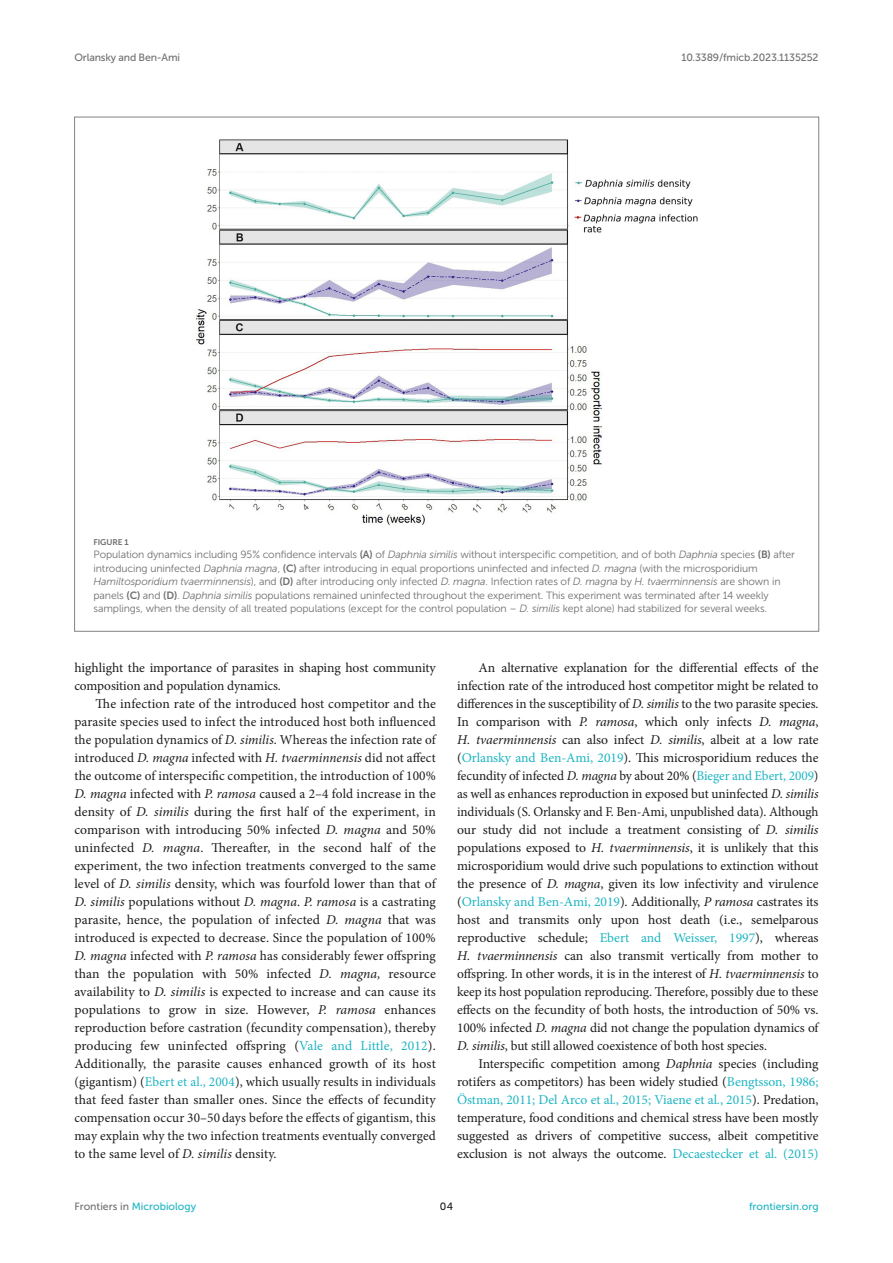
<style>
.page{position:relative;width:893px;height:1263px;background:#fff}
.page>*{position:absolute;margin:0;border:0;box-sizing:border-box;transform-origin:0 0}
.TEXT{font:13.5px/18px "Minion Pro";letter-spacing:-.005em;color:#1b1c1b;text-align:justify}
.TEXT_FLUSH{font:13.5px/18px "Minion Pro";letter-spacing:-.005em;color:#1b1c1b}
.FIG_LEG{font:10.5px/13.5px "Museo Sans 300";letter-spacing:-.01em;color:#706f70}
.t1{font:10.5px "Museo Sans 500";letter-spacing:-.015em;color:#706f70}
.t2{font:10.5px "Museo Sans 500";color:#1db5c3}
.t3{font:10.5px "Museo Sans 500";color:#1b1c1b}
.FIG_HD{font:8.25px "Museo Sans 700";letter-spacing:-.01em;color:#706f70}
.s1{font-family:"Museo Sans 700"}
.s2{font-style:italic}
.s3{color:#1db5c3}
.s4{color:#706f70}
</style>
<div class="page">
<img style="left:195px;top:139px;width:503px;height:386px">
<p class="t1" style="left:74px;top:51px;width:107px">Orlansky and Ben-Ami</p>
<p class="t1" style="left:681px;top:51px;width:139px">10.3389/fmicb.2023.1135252</p>
<p class="FIG_HD" style="left:94px;top:537px;width:37px">FIGURE 1</p>
<p class="FIG_LEG" style="left:94px;top:548px;width:703px">Population dynamics including 95% confidence intervals <span class="s1">(A)</span> of <span class="s2">Daphnia similis</span> without interspecific competition, and of both <span class="s2">Daphnia</span> species <span class="s1">(B)</span> after introducing uninfected <span class="s2">Daphnia magna</span>, <span class="s1">(C)</span> after introducing in equal proportions uninfected and infected <span class="s2">D. magna</span> (with the microsporidium <span class="s2">Hamiltosporidium tvaerminnensis</span>), and <span class="s1">(D)</span> after introducing only infected <span class="s2">D. magna</span>. Infection rates of <span class="s2">D. magna</span> by <span class="s2">H. tvaerminnensis</span> are shown in panels <span class="s1">(C)</span> and <span class="s1">(D)</span>. <span class="s2">Daphnia similis</span> populations remained uninfected throughout the experiment. This experiment was terminated after 14 weekly samplings, when the density of all treated populations (except for the control population – <span class="s2">D. similis</span> kept alone) had stabilized for several weeks.</p>
<p class="TEXT_FLUSH" style="left:74px;top:659px;width:363px">highlight the importance of parasites in shaping host community composition and population dynamics.</p>
<p class="TEXT" style="left:74px;top:695px;width:363px;text-indent:21px">The infection rate of the introduced host competitor and the parasite species used to infect the introduced host both influenced the population dynamics of <span class="s2">D. similis</span>. Whereas the infection rate of introduced <span class="s2">D. magna</span> infected with <span class="s2">H. tvaerminnensis</span> did not affect the outcome of interspecific competition, the introduction of 100% <span class="s2">D. magna</span> infected with <span class="s2">P. ramosa</span> caused a 2–4 fold increase in the density of <span class="s2">D. similis</span> during the first half of the experiment, in comparison with introducing 50% infected <span class="s2">D. magna</span> and 50% uninfected <span class="s2">D. magna</span>. Thereafter, in the second half of the experiment, the two infection treatments converged to the same level of <span class="s2">D. similis</span> density, which was fourfold lower than that of <span class="s2">D. similis</span> populations without <span class="s2">D. magna</span>. <span class="s2">P. ramosa</span> is a castrating parasite, hence, the population of infected <span class="s2">D. magna</span> that was introduced is expected to decrease. Since the population of 100% <span class="s2">D. magna</span> infected with <span class="s2">P. ramosa</span> has considerably fewer offspring than the population with 50% infected <span class="s2">D. magna,</span> resource availability to <span class="s2">D. similis</span> is expected to increase and can cause its populations to grow in size. However, <span class="s2">P. ramosa</span> enhances reproduction before castration (fecundity compensation), thereby producing few uninfected offspring (<span class="s3">Vale and Little, 2012</span>).<br>Additionally, the parasite causes enhanced growth of its host (gigantism) (<span class="s3">Ebert et al., 2004</span>), which usually results in individuals that feed faster than smaller ones. Since the effects of fecundity compensation occur 30–50 days before the effects of gigantism, this may explain why the two infection treatments eventually converged to the same level of <span class="s2">D. similis</span> density.</p>
<p class="TEXT" style="left:457px;top:659px;width:363px;text-indent:21px">An alternative explanation for the differential effects of the infection rate of the introduced host competitor might be related to differences in the susceptibility of <span class="s2">D. similis</span> to the two parasite species.<br>In comparison with <span class="s2">P. ramosa</span>, which only infects <span class="s2">D. magna</span>, <span class="s2">H. tvaerminnensis</span> can also infect <span class="s2">D. similis</span>, albeit at a low rate (<span class="s3">Orlansky and Ben-Ami, 2019</span>). This microsporidium reduces the fecundity of infected <span class="s2">D. magna</span> by about 20% (<span class="s3">Bieger and Ebert, 2009</span>) as well as enhances reproduction in exposed but uninfected <span class="s2">D. similis </span>individuals (S. Orlansky and F. Ben-Ami, unpublished data). Although our study did not include a treatment consisting of <span class="s2">D. similis </span>populations exposed to <span class="s2">H. tvaerminnensis</span>, it is unlikely that this microsporidium would drive such populations to extinction without the presence of <span class="s2">D. magna</span>, given its low infectivity and virulence (<span class="s3">Orlansky and Ben-Ami, 2019</span>). Additionally, <span class="s2">P ramosa</span> castrates its host and transmits only upon host death (i.e., semelparous reproductive schedule; <span class="s3">Ebert and Weisser, 1997</span>), whereas <span class="s2">H. tvaerminnensis</span> can also transmit vertically from mother to offspring. In other words, it is in the interest of <span class="s2">H. tvaerminnensis</span> to keep its host population reproducing. Therefore, possibly due to these effects on the fecundity of both hosts, the introduction of 50% vs.<br>100% infected <span class="s2">D. magna</span> did not change the population dynamics of <span class="s2">D. similis</span>, but still allowed coexistence of both host species.</p>
<p class="TEXT" style="left:457px;top:1055px;width:363px;text-indent:21px">Interspecific competition among <span class="s2">Daphnia</span> species (including rotifers as competitors) has been widely studied (<span class="s3">Bengtsson, 1986; Östman, 2011; Del Arco et al., 2015; Viaene et al., 2015</span>). Predation, temperature, food conditions and chemical stress have been mostly suggested as drivers of competitive success, albeit competitive exclusion is not always the outcome. <span class="s3">Decaestecker et al. (2015)</span></p>
<p class="t2" style="left:74px;top:1200px;width:123px"><span class="s4">Frontiers in</span> Microbiology</p>
<p class="t3" style="left:440px;top:1200px;width:15px">04</p>
<p class="t2" style="left:749px;top:1200px;width:71px">frontiersin.org</p>
</div>
